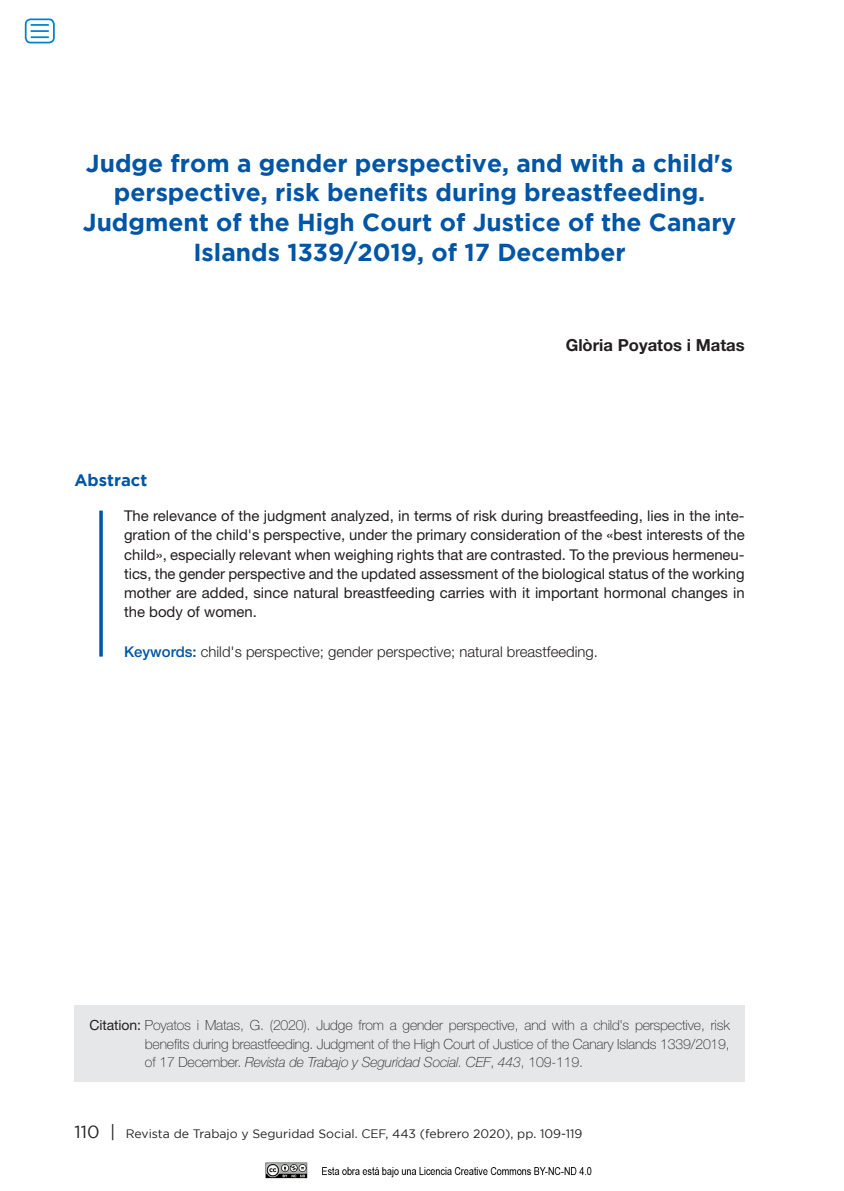
<style>
.page{position:relative;width:844px;height:1191px;background:#fff}
.page>*{position:absolute;margin:0;border:0;box-sizing:border-box;transform-origin:0 0}
.t1{font:700 24.5px/29.8px "Gotham";color:#0155a5;text-align:center}
.t2{font:700 16.62px "Helvetica Neue LT Std";color:#231f20}
.t3{font:700 16.62px "Gotham";color:#0155a5}
.t4{font:14.88px/19.2px "Helvetica Neue LT Std";color:#231f20;text-align:justify}
.t5{font:300 14.88px "Helvetica Neue LT Std";color:#231f20}
.t6{font:100 14px/18.4px "Helvetica Neue LT Std";letter-spacing:-.01em;color:#231f20;text-align:justify}
.t7{font:12.25px "Gotham";color:#231f20}
.s1{font-weight:500;color:#0155a5}
.s2{font-weight:400}
.s3{font-style:italic}
.s4{font-size:17.5px}
</style>
<div class="page">
<img style="left:265px;top:1162px;width:327px;height:17px">
<svg style="left:99px;top:510px;width:4px;height:146px"></svg>
<div style="left:74px;top:1005px;width:670px;height:76px;background:#e6e7e9"></div>
<div style="left:25px;top:18px;width:30px;height:25px;border:2px solid #0082c8;border-radius:5px"></div>
<svg style="left:31px;top:24px;width:18px;height:14px"></svg>
<h1 class="t1" style="left:83px;top:147px;width:654px">Judge from a gender perspective, and with a child's perspective, risk benefits during breastfeeding.<br>Judgment of the High Court of Justice of the Canary Islands 1339/2019, of 17 December</h1>
<p class="t2" style="left:565px;top:335px;width:180px">Glòria Poyatos i Matas</p>
<p class="t3" style="left:74px;top:470px;width:74px">Abstract</p>
<p class="t4" style="left:124px;top:506px;width:622px">The relevance of the judgment analyzed, in terms of risk during breastfeeding, lies in the inte&shy;gration of the child's perspective, under the primary consideration of the «best interests of the child», especially relevant when weighing rights that are contrasted. To the previous hermeneu&shy;tics, the gender perspective and the updated assessment of the biological status of the working mother are added, since natural breastfeeding carries with it important hormonal changes in the body of women.</p>
<p class="t5" style="left:124px;top:642px;width:475px"><span class="s1">Keywords:</span> child's perspective; gender perspective; natural breastfeeding.</p>
<p class="t6" style="left:145px;top:1016px;width:586px;text-indent:-56px"><span class="s2">Citation:</span> Poyatos i Matas, G. (2020). Judge from a gender perspective, and with a child's perspective, risk benefits during breastfeeding. Judgment of the High Court of Justice of the Canary Islands 1339/2019, of 17 December. <span class="s3">Revista de Trabajo y Seguridad Social. CEF</span>, <span class="s3">443</span>, 109-119.</p>
<p class="t7" style="left:74px;top:1127px;width:509px"><span class="s4">110 |</span> Revista de Trabajo y Seguridad Social. CEF, 443 (febrero 2020), pp. 109-119</p>
</div>
